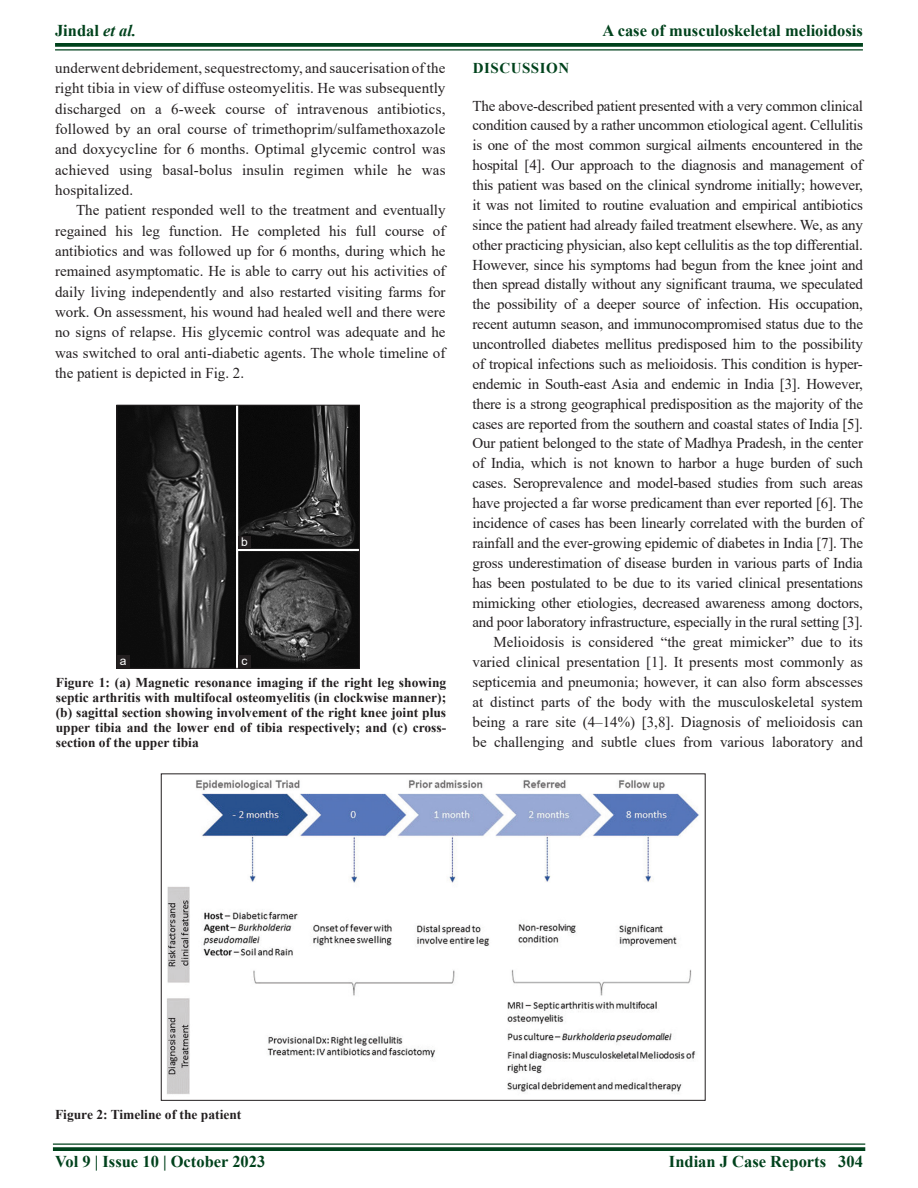
<style>
.page{position:relative;width:918px;height:1188px;background:#fff}
.page>*{position:absolute;margin:0;border:0;box-sizing:border-box;transform-origin:0 0}
.RF{font:700 16.5px "Times New Roman";color:#00421c}
.TXFL{font:15px/20px "Times New Roman";letter-spacing:-.015em;color:#231f20;text-align:justify}
.TX{font:15px/20.4px "Times New Roman";color:#231f20;text-align:justify}
.t1{font:700 15px "Times New Roman";letter-spacing:.035em;color:#00421c}
.FGC{font:700 13.5px/15px "Times New Roman";color:#231f20;text-align:justify}
.LABEL{font:12px "Arial";color:#fff}
.s1{font-style:italic}
</style>
<div class="page">
<svg style="left:55px;top:43px;width:808px;height:4px;background:#0f4d29"></svg>
<hr style="left:55px;top:49px;width:808px;height:2px;background:#00421c">
<hr style="left:53px;top:1143px;width:812px;height:2px;background:#00421c">
<svg style="left:53px;top:1147px;width:812px;height:4px;background:#0f4d29"></svg>
<img style="left:167px;top:780px;width:532px;height:314px">
<img style="left:119px;top:407px;width:239px;height:260px">
<div style="left:117px;top:405px;width:243px;height:264px;border:1px solid #231f20"></div>
<div style="left:117px;top:656px;width:12px;height:12px;background:#231f20"></div>
<div style="left:238px;top:536px;width:13px;height:13px;background:#231f20"></div>
<div style="left:238px;top:655px;width:13px;height:13px;background:#231f20"></div>
<p class="RF" style="left:55px;top:18px;width:83px">Jindal <span class="s1">et al.</span></p>
<p class="RF" style="left:603px;top:18px;width:262px">A case of musculoskeletal melioidosis</p>
<p class="TX" style="left:55px;top:57px;width:392px">underwent debridement, sequestrectomy, and saucerisation of the right tibia in view of diffuse osteomyelitis. He was subsequently discharged on a 6-week course of intravenous antibiotics, followed by an oral course of trimethoprim/sulfamethoxazole and doxycycline for 6 months. Optimal glycemic control was achieved using basal-bolus insulin regimen while he was hospitalized.</p>
<p class="TX" style="left:55px;top:200px;width:392px;text-indent:21px">The patient responded well to the treatment and eventually regained his leg function. He completed his full course of antibiotics and was followed up for 6 months, during which he remained asymptomatic. He is able to carry out his activities of daily living independently and also restarted visiting farms for work. On assessment, his wound had healed well and there were no signs of relapse. His glycemic control was adequate and he was switched to oral anti-diabetic agents. The whole timeline of the patient is depicted in Fig. 2.</p>
<p class="LABEL" style="left:120px;top:653px;width:8px">a</p>
<p class="LABEL" style="left:241px;top:533px;width:8px">b</p>
<p class="LABEL" style="left:241px;top:653px;width:7px">c</p>
<p class="FGC" style="left:56px;top:674px;width:392px">Figure 1: (a) Magnetic resonance imaging if the right leg showing septic arthritis with multifocal osteomyelitis (in clockwise manner); (b) sagittal section showing involvement of the right knee joint plus upper tibia and the lower end of tibia respectively; and (c) cross&shy;section of the upper tibia</p>
<h1 class="t1" style="left:473px;top:57px;width:98px">DISCUSSION</h1>
<p class="TXFL" style="left:472px;top:95px;width:392px">The above-described patient presented with a very common clinical condition caused by a rather uncommon etiological agent. Cellulitis is one of the most common surgical ailments encountered in the hospital [4]. Our approach to the diagnosis and management of this patient was based on the clinical syndrome initially; however, it was not limited to routine evaluation and empirical antibiotics since the patient had already failed treatment elsewhere. We, as any other practicing physician, also kept cellulitis as the top differential.<br>However, since his symptoms had begun from the knee joint and then spread distally without any significant trauma, we speculated the possibility of a deeper source of infection. His occupation, recent autumn season, and immunocompromised status due to the uncontrolled diabetes mellitus predisposed him to the possibility of tropical infections such as melioidosis. This condition is hyper&shy;endemic in South-east Asia and endemic in India [3]. However, there is a strong geographical predisposition as the majority of the cases are reported from the southern and coastal states of India [5].<br>Our patient belonged to the state of Madhya Pradesh, in the center of India, which is not known to harbor a huge burden of such cases. Seroprevalence and model-based studies from such areas have projected a far worse predicament than ever reported [6]. The incidence of cases has been linearly correlated with the burden of rainfall and the ever-growing epidemic of diabetes in India [7]. The gross underestimation of disease burden in various parts of India has been postulated to be due to its varied clinical presentations mimicking other etiologies, decreased awareness among doctors, and poor laboratory infrastructure, especially in the rural setting [3].</p>
<p class="TX" style="left:472px;top:632px;width:392px;line-height:20px;text-indent:21px">Melioidosis is considered “the great mimicker” due to its varied clinical presentation [1]. It presents most commonly as septicemia and pneumonia; however, it can also form abscesses at distinct parts of the body with the musculoskeletal system being a rare site (4–14%) [3,8]. Diagnosis of melioidosis can be challenging and subtle clues from various laboratory and</p>
<p class="FGC" style="left:55px;top:1106px;width:188px">Figure 2: Timeline of the patient</p>
<p class="RF" style="left:55px;top:1150px;width:212px">Vol 9 | Issue 10 | October 2023</p>
<p class="RF" style="left:669px;top:1150px;width:195px">Indian J Case Reports 304</p>
</div>
